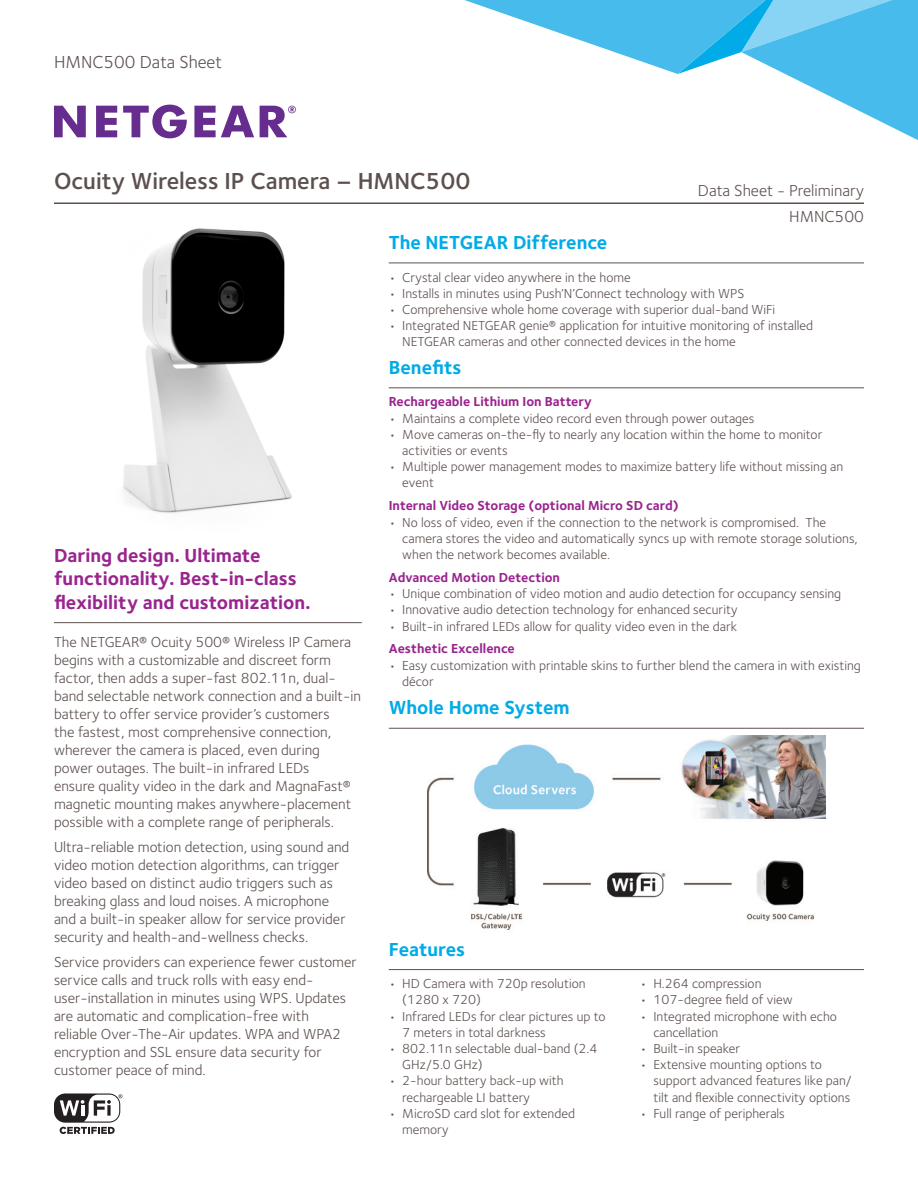
<style>
.page{position:relative;width:918px;height:1188px;background:#fff}
.page>*{position:absolute;margin:0;border:0;box-sizing:border-box;transform-origin:0 0}
.Document_Title{font:600 24px "Foundry Sterling";color:#5d514e}
.Body_Header_-_Medium{font:700 19.5px/23.4px "Foundry Sterling";color:#99248e}
.Body_Header_-_Dark_B{font:700 19.5px "Foundry Sterling";color:#00abe7}
.Document_Type{font:18px "Foundry Sterling";color:#5d514e}
.Body_Text_-_11pt{font:16.5px "Foundry Sterling";color:#5d514e}
.Body_Text_-_11pt-2{font:15px/18px "Foundry Sterling";color:#5d514e}
.Bullet_-_9pt{font:13.5px/16.2px "Foundry Sterling";color:#5d514e}
.Bullet_-_9pt__Last{font:13.5px/16.2px "Foundry Sterling";color:#5d514e}
.Body_Bold_-_Medium_P{font:700 13.5px "Foundry Sterling";color:#99248e}
</style>
<div class="page">
<svg style="left:464px;top:0;width:454px;height:140px"></svg>
<svg style="left:260px;top:106px;width:36px;height:31px"></svg>
<svg style="left:194px;top:106px;width:60px;height:31px"></svg>
<svg style="left:123px;top:105px;width:64px;height:33px"></svg>
<svg style="left:96px;top:106px;width:21px;height:31px"></svg>
<svg style="left:54px;top:106px;width:32px;height:31px"></svg>
<hr style="left:54px;top:202px;width:810px;height:2px;background:#5d514e">
<hr style="left:389px;top:263px;width:475px;height:1px;background:#5d514e">
<hr style="left:389px;top:969px;width:475px;height:1px;background:#5d514e">
<hr style="left:389px;top:387px;width:475px;height:1px;background:#5d514e">
<hr style="left:389px;top:728px;width:475px;height:1px;background:#5d514e">
<img style="left:123px;top:228px;width:169px;height:285px">
<hr style="left:54px;top:622px;width:308px;height:1px;background:#5d514e">
<div style="left:54px;top:1093px;width:66px;height:30px;background:#231f20;border-radius:11px"></div>
<svg style="left:60px;top:1094px;width:62px;height:40px"></svg>
<img style="left:428px;top:735px;width:397px;height:195px">
<p class="Document_Type" style="left:54px;top:51px;width:170px">HMNC500 Data Sheet</p>
<p class="Document_Title" style="left:54px;top:167px;width:418px">Ocuity Wireless IP Camera – HMNC500</p>
<p class="Body_Header_-_Dark_B" style="left:389px;top:231px;width:220px">The NETGEAR Difference</p>
<p class="Body_Text_-_11pt" style="left:698px;top:181px;width:168px">Data Sheet - Preliminary</p>
<p class="Body_Text_-_11pt" style="left:789px;top:207px;width:76px">HMNC500</p>
<p class="Bullet_-_9pt" style="left:389px;top:269px;width:243px">• Crystal clear video anywhere in the home</p>
<p class="Bullet_-_9pt" style="left:389px;top:285px;width:357px">• Installs in minutes using Push’N’Connect technology with WPS</p>
<p class="Bullet_-_9pt" style="left:389px;top:301px;width:388px">• Comprehensive whole home coverage with superior dual-band WiFi</p>
<p class="Bullet_-_9pt" style="left:402px;top:317px;width:413px;text-indent:-14px">• Integrated NETGEAR genie® application for intuitive monitoring of installed<br>NETGEAR cameras and other connected devices in the home</p>
<p class="Body_Header_-_Medium" style="left:54px;top:543px;width:258px">Daring design. Ultimate functionality. Best-in-class flexibility and customization.</p>
<p class="Body_Text_-_11pt-2" style="left:54px;top:633px;width:309px">The NETGEAR® Ocuity 500® Wireless IP Camera begins with a customizable and discreet form factor, then adds a super-fast 802.11n, dual&shy;band selectable network connection and a built-in battery to offer service provider’s customers<br>the fastest, most comprehensive connection, wherever the camera is placed, even during power outages. The built-in infrared LEDs<br>ensure quality video in the dark and MagnaFast® magnetic mounting makes anywhere-placement possible with a complete range of peripherals.</p>
<p class="Body_Text_-_11pt-2" style="left:54px;top:838px;width:297px">Ultra-reliable motion detection, using sound and video motion detection algorithms, can trigger video based on distinct audio triggers such as breaking glass and loud noises. A microphone and a built-in speaker allow for service provider security and health-and-wellness checks.</p>
<p class="Body_Text_-_11pt-2" style="left:54px;top:952px;width:304px">Service providers can experience fewer customer service calls and truck rolls with easy end&shy;user-installation in minutes using WPS. Updates are automatic and complication-free with<br>reliable Over-The-Air updates. WPA and WPA2 encryption and SSL ensure data security for customer peace of mind.</p>
<p class="Body_Header_-_Dark_B" style="left:389px;top:356px;width:74px">Benefits</p>
<p class="Body_Bold_-_Medium_P" style="left:389px;top:394px;width:205px">Rechargeable Lithium Ion Battery</p>
<p class="Bullet_-_9pt" style="left:389px;top:410px;width:367px">• Maintains a complete video record even through power outages</p>
<p class="Bullet_-_9pt" style="left:402px;top:426px;width:422px;text-indent:-14px">• Move cameras on-the-fly to nearly any location within the home to monitor activities or events</p>
<p class="Bullet_-_9pt" style="left:402px;top:458px;width:443px;text-indent:-14px">• Multiple power management modes to maximize battery life without missing an event</p>
<p class="Body_Bold_-_Medium_P" style="left:389px;top:498px;width:291px">Internal Video Storage (optional Micro SD card)</p>
<p class="Bullet_-_9pt__Last" style="left:402px;top:514px;width:457px;text-indent:-14px">• No loss of video, even if the connection to the network is compromised. The camera stores the video and automatically syncs up with remote storage solutions, when the network becomes available.</p>
<p class="Body_Bold_-_Medium_P" style="left:389px;top:569px;width:173px">Advanced Motion Detection</p>
<p class="Bullet_-_9pt" style="left:389px;top:585px;width:454px">• Unique combination of video motion and audio detection for occupancy sensing</p>
<p class="Bullet_-_9pt" style="left:389px;top:602px;width:350px">• Innovative audio detection technology for enhanced security</p>
<p class="Bullet_-_9pt" style="left:389px;top:618px;width:350px">• Built-in infrared LEDs allow for quality video even in the dark</p>
<p class="Body_Bold_-_Medium_P" style="left:389px;top:641px;width:128px">Aesthetic Excellence</p>
<p class="Bullet_-_9pt__Last" style="left:402px;top:657px;width:460px;text-indent:-14px">• Easy customization with printable skins to further blend the camera in with existing décor</p>
<p class="Body_Header_-_Dark_B" style="left:389px;top:696px;width:182px">Whole Home System</p>
<p class="Body_Header_-_Dark_B" style="left:389px;top:938px;width:78px">Features</p>
<p class="Bullet_-_9pt" style="left:402px;top:976px;width:185px;text-indent:-14px">• HD Camera with 720p resolution (1280 x 720)</p>
<p class="Bullet_-_9pt" style="left:402px;top:1008px;width:205px;text-indent:-14px">• Infrared LEDs for clear pictures up to<br>7 meters in total darkness</p>
<p class="Bullet_-_9pt" style="left:402px;top:1040px;width:197px;text-indent:-14px">• 802.11n selectable dual-band (2.4<br>GHz/5.0 GHz)</p>
<p class="Bullet_-_9pt" style="left:402px;top:1073px;width:163px;text-indent:-14px">• 2-hour battery back-up with rechargeable LI battery</p>
<p class="Bullet_-_9pt" style="left:402px;top:1105px;width:174px;text-indent:-14px">• MicroSD card slot for extended memory</p>
<p class="Bullet_-_9pt" style="left:640px;top:976px;width:123px">• H.264 compression</p>
<p class="Bullet_-_9pt" style="left:640px;top:992px;width:155px">• 107-degree field of view</p>
<p class="Bullet_-_9pt" style="left:653px;top:1008px;width:185px;text-indent:-14px">• Integrated microphone with echo cancellation</p>
<p class="Bullet_-_9pt" style="left:640px;top:1040px;width:102px">• Built-in speaker</p>
<p class="Bullet_-_9pt" style="left:653px;top:1057px;width:200px;text-indent:-14px">• Extensive mounting options to support advanced features like pan/ tilt and flexible connectivity options</p>
<p class="Bullet_-_9pt" style="left:640px;top:1105px;width:147px">• Full range of peripherals</p>
</div>
